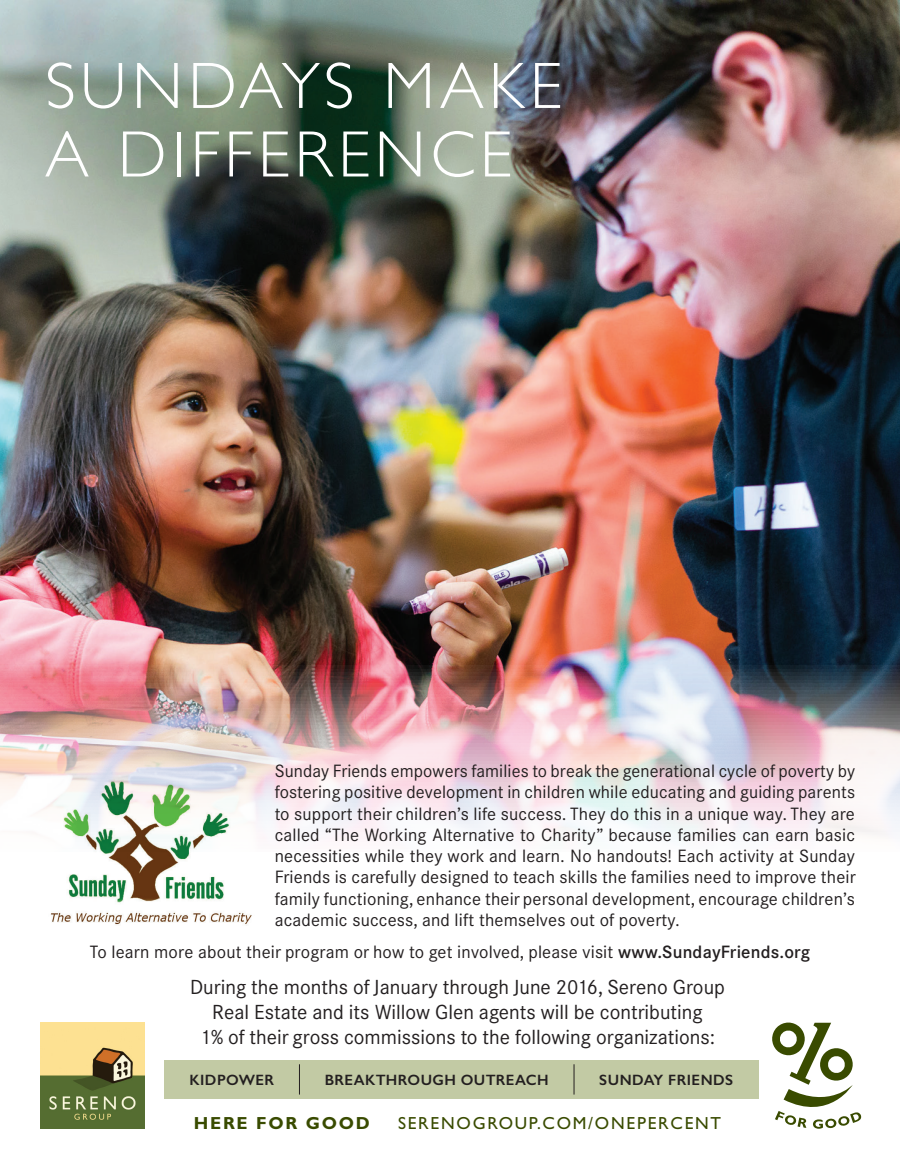
<style>
.page{position:relative;width:900px;height:1170px;background:#fff}
.page>*{position:absolute;margin:0;border:0;box-sizing:border-box;transform-origin:0 0}
.t1{font:300 65.88px/68.5px "Gill Sans Std";letter-spacing:.075em;color:#fff}
.t2{font:20px/25px "Corporate SBQ";color:#231f20;text-align:center}
.t3{font:17.5px/21.2px "Corporate SBQ";letter-spacing:.01em;color:#231f20;text-align:justify}
.t4{font:17.5px "Gill Sans Std";letter-spacing:.1em;color:#394b00}
.t5{font:700 17.5px "Gill Sans Std";letter-spacing:.1em;color:#394b00}
.t6{font:600 15px "Gill Sans";letter-spacing:.03em;color:#231f20}
.s1{font-weight:500}
</style>
<div class="page">
<img style="left:0;top:0;width:900px;height:839px">
<img style="left:45px;top:777px;width:213px;height:148px">
<img style="left:40px;top:1023px;width:105px;height:106px">
<svg style="left:772px;top:1023px;width:89px;height:106px"></svg>
<div style="left:164px;top:1060px;width:595px;height:38px;background:#c2caa4"></div>
<hr style="left:299px;top:1064px;width:1px;height:31px;background:#231f20">
<hr style="left:574px;top:1064px;width:1px;height:31px;background:#231f20">
<h1 class="t1" style="left:45px;top:52px;width:519px">SUNDAYS MAKE<br>A DIFFERENCE</h1>
<p class="t3" style="left:275px;top:761px;width:583px">Sunday Friends empowers families to break the generational cycle of poverty by fostering positive development in children while educating and guiding parents to support their children’s life success. They do this in a unique way. They are called “The Working Alternative to Charity” because families can earn basic necessities while they work and learn. No handouts! Each activity at Sunday Friends is carefully designed to teach skills the families need to improve their family functioning, enhance their personal development, encourage children’s academic success, and lift themselves out of poverty.</p>
<p class="t3" style="left:90px;top:942px;width:722px">To learn more about their program or how to get involved, please visit <span class="s1">www.SundayFriends.org</span></p>
<p class="t2" style="left:190px;top:975px;width:536px">During the months of January through June 2016, Sereno Group<br>Real Estate and its Willow Glen agents will be contributing<br>1% of their gross commissions to the following organizations:</p>
<p class="t6" style="left:190px;top:1071px;width:86px">KIDPOWER</p>
<p class="t6" style="left:325px;top:1071px;width:226px">BREAKTHROUGH OUTREACH</p>
<p class="t6" style="left:599px;top:1071px;width:135px">SUNDAY FRIENDS</p>
<p class="t5" style="left:194px;top:1112px;width:177px">HERE FOR GOOD</p>
<p class="t4" style="left:398px;top:1113px;width:325px">SERENOGROUP.COM/ONEPERCENT</p>
</div>
